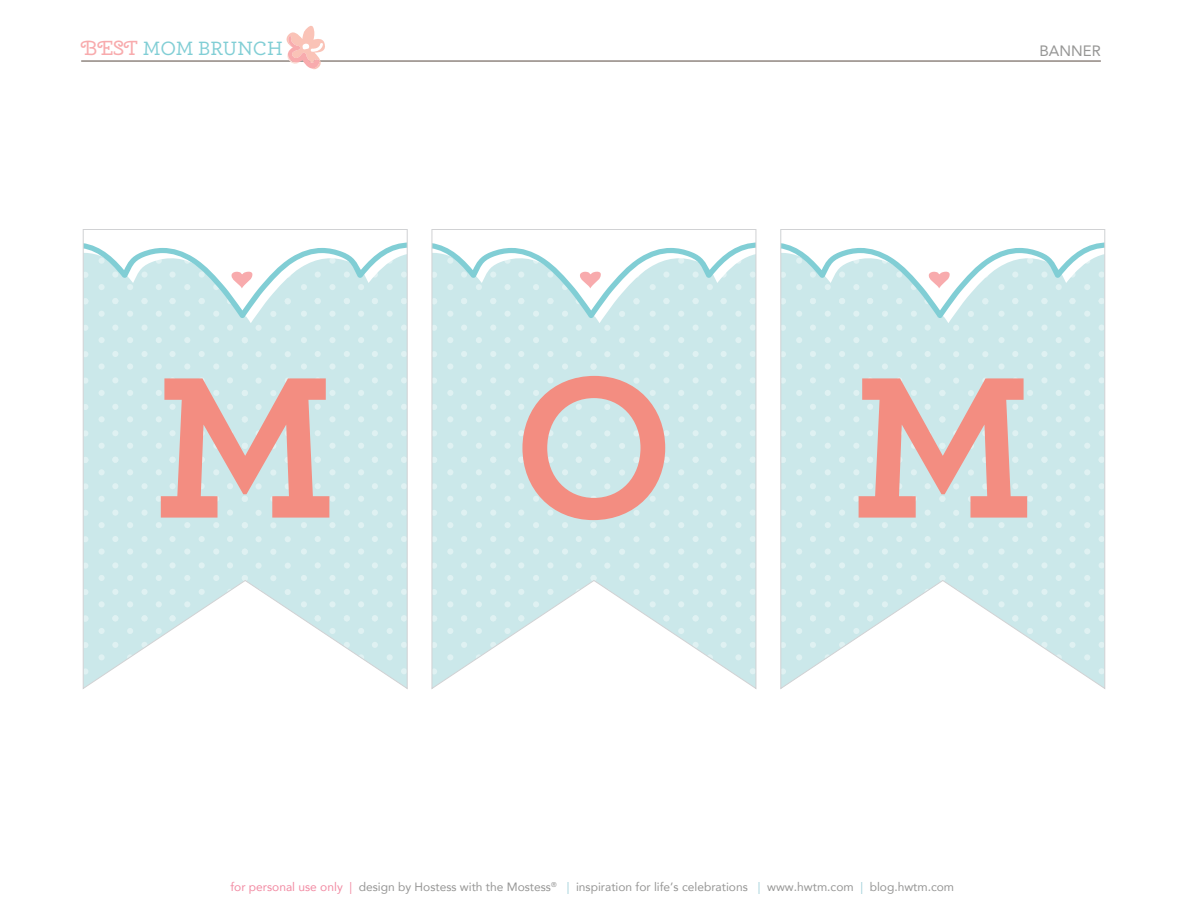
<style>
.page{position:relative;width:1188px;height:918px;background:#fff}
.page>*{position:absolute;margin:0;border:0;box-sizing:border-box;transform-origin:0 0}
.t1{font:700 211.5px "Archer";color:#f38d81}
.t2{font:500 20.25px "Archer";color:#81ced5}
.t3{font:15px "Avenir";color:#969695}
.t4{font:12px "Avenir";color:#969695}
.s1{font-family:"Cherry Swash";font-weight:400;color:#f8abad}
.s2{color:#f28ba3}
.s3{color:#9fcfd9}
</style>
<div class="page">
<svg style="left:432px;top:229px;width:324px;height:460px"></svg>
<svg style="left:83px;top:229px;width:325px;height:460px"></svg>
<svg style="left:780px;top:229px;width:325px;height:460px"></svg>
<svg style="left:576px;top:272px;width:34px;height:18px"></svg>
<svg style="left:227px;top:272px;width:35px;height:18px"></svg>
<svg style="left:925px;top:272px;width:34px;height:18px"></svg>
<hr style="left:81px;top:61px;width:1020px;height:1px;background:#594a41">
<svg style="left:284px;top:26px;width:43px;height:44px"></svg>
<svg style="left:853px;top:377px;width:174px;height:151px;background:#cce8ea"></svg>
<h2 class="t2" style="left:81px;top:34px;width:203px"><span class="s1">BEST</span> MOM BRUNCH</h2>
<h1 class="t1" style="left:154px;top:280px;width:522px">M O</h1>
<p class="t3" style="left:1039px;top:39px;width:63px">BANNER</p>
<p class="t4" style="left:230px;top:877px;width:725px"><span class="s2">for personal use only |</span> design by Hostess with the Mostess<sup>®</sup> <span class="s3">|</span> inspiration for life’s celebrations <span class="s3">|</span> www.hwtm.com <span class="s3">|</span> blog.hwtm.com</p>
</div>
